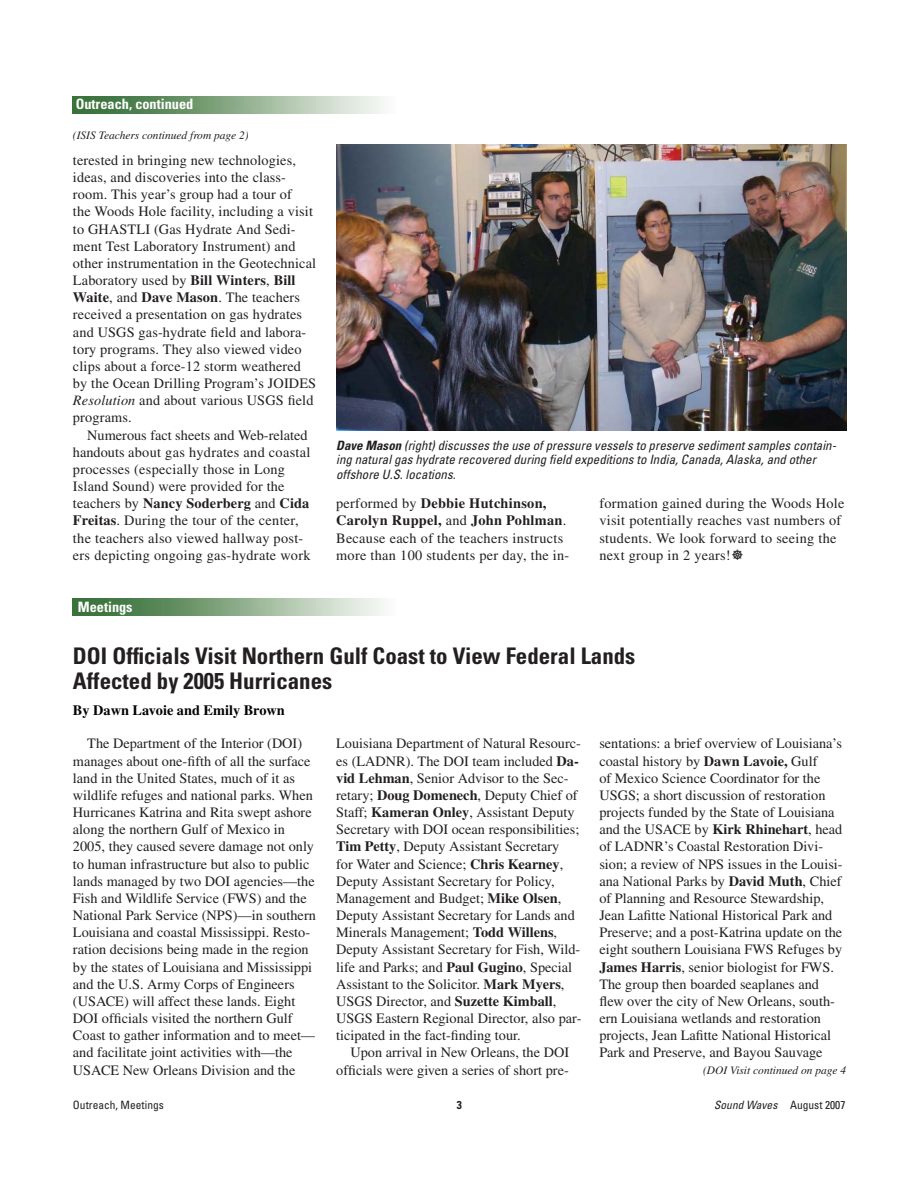
<style>
.page{position:relative;width:918px;height:1188px;background:#fff}
.page>*{position:absolute;margin:0;border:0;box-sizing:border-box;transform-origin:0 0}
.t1{font:700 condensed 22.95px/25.8px "Univers";color:#231f20}
.t2{font:14.25px/17.1px "Times";color:#231f20}
.t3{font:14.25px/17.1px "Times";letter-spacing:.02em;color:#231f20}
.t4{font:700 condensed 14.25px "Univers";color:#fff}
.t5{font:700 14.25px "Times";color:#010202}
.t6{font:italic condensed 12.9px/14.2px "Univers";color:#231f20}
.t7{font:italic 11.4px "Times";color:#231f20}
.t8{font:italic condensed 11.4px "Univers";color:#231f20}
.t9{font:condensed 11.4px "Univers";color:#231f20}
.t10{font:700 condensed 11.4px "Univers";color:#231f20}
.s1{font-weight:700}
.s2{font-style:italic}
.s3{font-style:normal}
</style>
<div class="page">
<img style="left:73px;top:96px;width:311px;height:17px">
<img style="left:337px;top:144px;width:509px;height:287px">
<img style="left:73px;top:598px;width:311px;height:17px">
<p class="t4" style="left:76px;top:99px;width:119px">Outreach, continued</p>
<p class="t7" style="left:73px;top:132px;width:177px">(ISIS Teachers continued from page 2)</p>
<p class="t2" style="left:73px;top:153px;width:245px">terested in bringing new technologies, ideas, and discoveries into the class&shy;room. This year’s group had a tour of<br>the Woods Hole facility, including a visit to GHASTLI (Gas Hydrate And Sedi&shy;ment Test Laboratory Instrument) and other instrumentation in the Geotechnical Laboratory used by <span class="s1">Bill Winters</span>, <span class="s1">Bill Waite</span>, and <span class="s1">Dave Mason</span>. The teachers received a presentation on gas hydrates and USGS gas-hydrate field and labora&shy;tory programs. They also viewed video clips about a force-12 storm weathered by the Ocean Drilling Program’s JOIDES <span class="s2">Resolution</span> and about various USGS field programs.</p>
<p class="t3" style="left:73px;top:428px;width:239px;text-indent:14px">Numerous fact sheets and Web-related handouts about gas hydrates and coastal processes (especially those in Long Island Sound) were provided for the teachers by <span class="s1">Nancy Soderberg</span> and <span class="s1">Cida Freitas</span>. During the tour of the center, the teachers also viewed hallway post&shy;ers depicting ongoing gas-hydrate work</p>
<p class="t6" style="left:336px;top:439px;width:504px"><span class="s1">Dave Mason</span> (right)discusses the use of pressure vessels to preserve sedimentsamples contain&shy;ing naturalgas hydrate recovered during field expeditions to India,Canada,Alaska,and other offshore U.S.locations.</p>
<p class="t3" style="left:336px;top:496px;width:235px">performed by <span class="s1">Debbie Hutchinson, Carolyn Ruppel,</span> and <span class="s1">John Pohlman</span>.<br>Because each of the teachers instructs more than 100 students per day, the in-</p>
<p class="t3" style="left:599px;top:496px;width:247px">formation gained during the Woods Hole visit potentially reaches vast numbers of students. We look forward to seeing the next group in 2 years!</p>
<p class="t4" style="left:78px;top:601px;width:56px">Meetings</p>
<h1 class="t1" style="left:73px;top:645px;width:564px">DOI Officials Visit Northern Gulf Coast to View Federal Lands<br>Affected by 2005 Hurricanes</h1>
<p class="t5" style="left:73px;top:705px;width:213px">By Dawn Lavoie and Emily Brown</p>
<p class="t2" style="left:73px;top:737px;width:244px;text-indent:14px">The Department of the Interior (DOI) manages about one-fifth of all the surface land in the United States, much of it as wildlife refuges and national parks. When Hurricanes Katrina and Rita swept ashore along the northern Gulf of Mexico in 2005, they caused severe damage not only to human infrastructure but also to public lands managed by two DOI agencies—the Fish and Wildlife Service (FWS) and the National Park Service (NPS)—in southern Louisiana and coastal Mississippi. Resto&shy;ration decisions being made in the region by the states of Louisiana and Mississippi and the U.S. Army Corps of Engineers (USACE) will affect these lands. Eight DOI officials visited the northern Gulf Coast to gather information and to meet— and facilitate joint activities with—the USACE New Orleans Division and the</p>
<p class="t2" style="left:336px;top:737px;width:247px">Louisiana Department of Natural Resourc&shy;es (LADNR). The DOI team included <span class="s1">Da&shy;vid Lehman</span>, Senior Advisor to the Sec&shy;retary; <span class="s1">Doug Domenech</span>, Deputy Chief of Staff; <span class="s1">Kameran Onley</span>, Assistant Deputy Secretary with DOI ocean responsibilities; <span class="s1">Tim Petty</span>, Deputy Assistant Secretary<br>for Water and Science; <span class="s1">Chris Kearney</span>, Deputy Assistant Secretary for Policy, Management and Budget; <span class="s1">Mike Olsen</span>, Deputy Assistant Secretary for Lands and Minerals Management; <span class="s1">Todd Willens</span>, Deputy Assistant Secretary for Fish, Wild&shy;life and Parks; and <span class="s1">Paul Gugino</span>, Special Assistant to the Solicitor. <span class="s1">Mark Myers</span>, USGS Director, and <span class="s1">Suzette Kimball</span>, USGS Eastern Regional Director, also par&shy;ticipated in the fact-finding tour.</p>
<p class="t2" style="left:336px;top:1045px;width:234px;text-align:right">Upon arrival in New Orleans, the DOI officials were given a series of short pre-</p>
<p class="t2" style="left:599px;top:737px;width:245px">sentations: a brief overview of Louisiana’s coastal history by <span class="s1">Dawn Lavoie,</span> Gulf<br>of Mexico Science Coordinator for the USGS; a short discussion of restoration projects funded by the State of Louisiana and the USACE by <span class="s1">Kirk Rhinehart</span>, head of LADNR’s Coastal Restoration Divi&shy;sion; a review of NPS issues in the Louisi&shy;ana National Parks by <span class="s1">David Muth</span>, Chief of Planning and Resource Stewardship, Jean Lafitte National Historical Park and Preserve; and a post-Katrina update on the eight southern Louisiana FWS Refuges by <span class="s1">James Harris</span>, senior biologist for FWS.<br>The group then boarded seaplanes and flew over the city of New Orleans, south&shy;ern Louisiana wetlands and restoration projects, Jean Lafitte National Historical Park and Preserve, and Bayou Sauvage</p>
<p class="t7" style="left:703px;top:1066px;width:144px">(DOI Visit continued on page 4</p>
<p class="t9" style="left:73px;top:1101px;width:92px">Outreach, Meetings</p>
<p class="t10" style="left:457px;top:1100px;width:7px">3</p>
<p class="t8" style="left:714px;top:1101px;width:133px">Sound Waves <span class="s3">August 2007</span></p>
</div>
